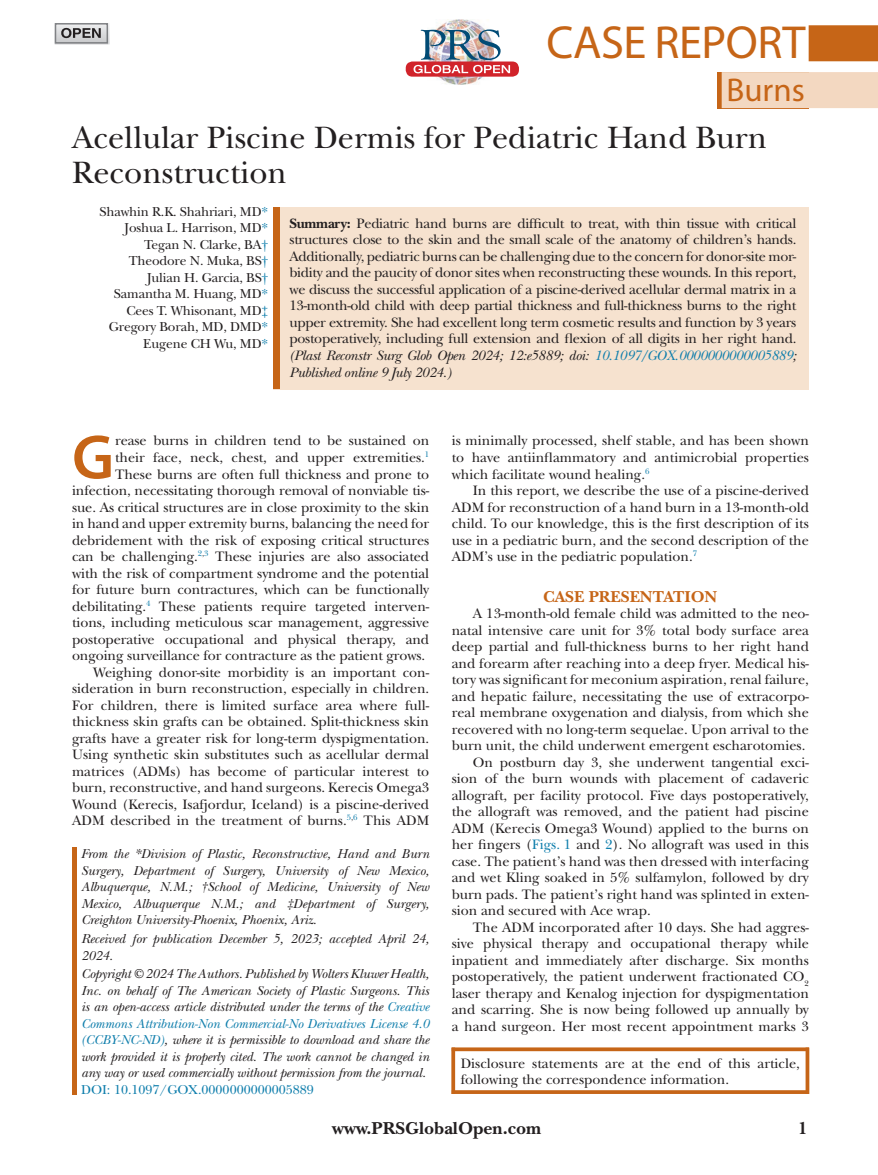
<style>
.page{position:relative;width:878px;height:1175px;background:#fff}
.page>*{position:absolute;margin:0;border:0;box-sizing:border-box;transform-origin:0 0}
.t1{font:600 63.15px "Myriad Pro";color:#c66517}
.t2{font:46.5px "Myriad Pro";letter-spacing:-.01em;color:#c66517}
.t3{font:33px "Myriad Pro";color:#c66517}
.t4{font:32.25px/34.5px "New Baskerville Std";color:#231f20}
.t5{font:700 18px "New Baskerville Std";color:#231f20}
.t6{font:700 16.5px "New Baskerville Std";color:#c66517}
.t7{font:14.25px/16.5px "New Baskerville Std";color:#231f20;text-align:justify}
.t8{font:italic 13.5px/16.5px "New Baskerville Std";color:#231f20;text-align:justify}
.t9{font:13.5px/16.5px "New Baskerville Std";letter-spacing:-.01em;color:#231f20;text-align:right}
.t10{font:13.5px "New Baskerville Std";color:#0f7eac}
.s1{color:#0f7eac}
.s2{font-weight:700}
.s3{font-style:italic}
.s4{font-style:italic;color:#0f7eac}
</style>
<div class="page">
<div style="left:717px;top:72px;width:91px;height:36px;background:#c66517"></div>
<div style="left:721px;top:72px;width:157px;height:36px;background:#f3d8c1"></div>
<div style="left:808px;top:25px;width:70px;height:36px;background:#c66517"></div>
<img style="left:436px;top:20px;width:49px;height:64px">
<svg style="left:406px;top:61px;width:113px;height:16px"></svg>
<img style="left:413px;top:29px;width:97px;height:44px">
<div style="left:274px;top:126px;width:534px;height:263px;background:#f6e2cf"></div>
<div style="left:274px;top:205px;width:6px;height:184px;background:#c66517"></div>
<hr style="left:72px;top:847px;width:4px;height:83px;background:#c66517">
<hr style="left:72px;top:930px;width:4px;height:35px;background:#c66517">
<hr style="left:72px;top:965px;width:4px;height:118px;background:#c66517">
<hr style="left:72px;top:1081px;width:4px;height:13px;background:#c66517">
<div style="left:272px;top:126px;width:536px;height:80px;background:#fff"></div>
<img style="left:54px;top:23px;width:55px;height:22px">
<svg style="left:451px;top:1047px;width:4px;height:47px"></svg>
<svg style="left:805px;top:1047px;width:4px;height:47px"></svg>
<svg style="left:452px;top:1047px;width:356px;height:4px"></svg>
<svg style="left:452px;top:1090px;width:356px;height:4px"></svg>
<div style="left:55px;top:23px;width:53px;height:21px;border:2px solid #808285"></div>
<svg style="left:61px;top:28px;width:40px;height:10px"></svg>
<h2 class="t2" style="left:546px;top:14px;width:260px">CASE REPORT</h2>
<h3 class="t3" style="left:726px;top:69px;width:80px">BURNS</h3>
<h3 class="t4" style="left:72px;top:121px;width:696px">Acellular Piscine Dermis for Pediatric Hand Burn<br>Reconstruction</h3>
<p class="t9" style="left:99px;top:203px;width:170px">Shawhin R.K. Shahriari, MD<span class="s1">*<br></span>Joshua L. Harrison, MD<span class="s1">*<br></span>Tegan N. Clarke, BA<span class="s1">†<br></span>Theodore N. Muka, BS<span class="s1">†<br></span>Julian H. Garcia, BS<span class="s1">†<br></span>Samantha M. Huang, MD<span class="s1">*<br></span>Cees T. Whisonant, MD<span class="s1">‡<br></span>Gregory Borah, MD, DMD<span class="s1">*<br></span>Eugene CH Wu, MD<span class="s1">*</span></p>
<p class="t7" style="left:289px;top:215px;width:508px"><span class="s2">Summary:</span> Pediatric hand burns are difficult to treat, with thin tissue with critical structures close to the skin and the small scale of the anatomy of children’s hands.<br>Additionally, pediatric burns can be challenging due to the concern for donor-site mor&shy;bidity and the paucity of donor sites when reconstructing these wounds. In this report, we discuss the successful application of a piscine-derived acellular dermal matrix in a 13-month-old child with deep partial thickness and full-thickness burns to the right upper extremity. She had excellent long term cosmetic results and function by 3 years postoperatively, including full extension and flexion of all digits in her right hand. <span class="s3">(Plast Reconstr Surg Glob Open 2024; 12:e5889; doi:</span> <span class="s4">10.1097/GOX.0000000000005889</span><span class="s3">; Published online 9 July 2024.)</span></p>
<h1 class="t1" style="left:72px;top:417px;width:44px">G</h1>
<p class="t7" style="left:72px;top:433px;width:359px;text-align:right">rease burns in children tend to be sustained on<br>their face, neck, chest, and upper extremities.<sup>1<br></sup>These burns are often full thickness and prone to infection, necessitating thorough removal of nonviable tis&shy;sue. As critical structures are in close proximity to the skin in hand and upper extremity burns, balancing the need for debridement with the risk of exposing critical structures can be challenging.<sup>2</sup><sup>,</sup><sup>3</sup> These injuries are also associated with the risk of compartment syndrome and the potential for future burn contractures, which can be functionally debilitating.<sup>4</sup> These patients require targeted interven&shy;tions, including meticulous scar management, aggressive postoperative occupational and physical therapy, and ongoing surveillance for contracture as the patient grows.<br>Weighing donor-site morbidity is an important con&shy;sideration in burn reconstruction, especially in children.<br>For children, there is limited surface area where full&shy;thickness skin grafts can be obtained. Split-thickness skin grafts have a greater risk for long-term dyspigmentation.<br>Using synthetic skin substitutes such as acellular dermal matrices (ADMs) has become of particular interest to burn, reconstructive, and hand surgeons. Kerecis Omega3<br>Wound (Kerecis, Isafjordur, Iceland) is a piscine-derived ADM described in the treatment of burns.<sup>5</sup><sup>,</sup><sup>6</sup> This ADM</p>
<p class="t7" style="left:452px;top:433px;width:359px">is minimally processed, shelf stable, and has been shown to have antiinflammatory and antimicrobial properties which facilitate wound healing.<sup>6</sup></p>
<p class="t7" style="left:451px;top:482px;width:359px;text-indent:21px">In this report, we describe the use of a piscine-derived ADM for reconstruction of a hand burn in a 13-month-old child. To our knowledge, this is the first description of its use in a pediatric burn, and the second description of the ADM’s use in the pediatric population.<sup>7</sup></p>
<p class="t6" style="left:543px;top:586px;width:176px">CASE PRESENTATION</p>
<p class="t7" style="left:472px;top:605px;width:337px">A 13-month-old female child was admitted to the neo-</p>
<p class="t7" style="left:451px;top:622px;width:359px">natal intensive care unit for 3% total body surface area</p>
<p class="t7" style="left:451px;top:638px;width:359px">deep partial and full-thickness burns to her right hand</p>
<p class="t7" style="left:451px;top:655px;width:359px">and forearm after reaching into a deep fryer. Medical his-</p>
<p class="t7" style="left:451px;top:671px;width:359px">tory was significant for meconium aspiration, renal failure,</p>
<p class="t7" style="left:451px;top:688px;width:358px">and hepatic failure, necessitating the use of extracorpo-</p>
<p class="t7" style="left:451px;top:704px;width:359px">real membrane oxygenation and dialysis, from which she</p>
<p class="t7" style="left:451px;top:721px;width:358px">recovered with no long-term sequelae. Upon arrival to the</p>
<p class="t7" style="left:451px;top:737px;width:355px">burn unit, the child underwent emergent escharotomies.</p>
<p class="t7" style="left:472px;top:754px;width:338px">On postburn day 3, she underwent tangential exci-</p>
<p class="t7" style="left:451px;top:770px;width:359px">sion of the burn wounds with placement of cadaveric</p>
<p class="t7" style="left:451px;top:787px;width:358px">allograft, per facility protocol. Five days postoperatively,</p>
<p class="t7" style="left:451px;top:803px;width:358px">the allograft was removed, and the patient had piscine</p>
<p class="t7" style="left:451px;top:820px;width:358px">ADM (Kerecis Omega3 Wound) applied to the burns on</p>
<p class="t7" style="left:451px;top:836px;width:358px">her fingers (<span class="s1">Figs. 1</span> and <span class="s1">2</span>). No allograft was used in this</p>
<p class="t7" style="left:451px;top:853px;width:359px">case. The patient’s hand was then dressed with interfacing</p>
<p class="t7" style="left:451px;top:869px;width:359px">and wet Kling soaked in 5% sulfamylon, followed by dry</p>
<p class="t7" style="left:451px;top:886px;width:359px">burn pads. The patient’s right hand was splinted in exten-</p>
<p class="t7" style="left:451px;top:902px;width:200px">sion and secured with Ace wrap.</p>
<p class="t7" style="left:472px;top:919px;width:338px">The ADM incorporated after 10 days. She had aggres-</p>
<p class="t7" style="left:451px;top:935px;width:359px">sive physical therapy and occupational therapy while</p>
<p class="t7" style="left:451px;top:952px;width:359px">inpatient and immediately after discharge. Six months</p>
<p class="t7" style="left:451px;top:968px;width:359px">postoperatively, the patient underwent fractionated CO<sub>2</sub></p>
<p class="t7" style="left:451px;top:985px;width:359px">laser therapy and Kenalog injection for dyspigmentation</p>
<p class="t7" style="left:451px;top:1001px;width:359px">and scarring. She is now being followed up annually by</p>
<p class="t7" style="left:451px;top:1018px;width:358px">a hand surgeon. Her most recent appointment marks 3</p>
<p class="t8" style="left:81px;top:845px;width:350px">From the *Division of Plastic, Reconstructive, Hand and Burn Surgery, Department of Surgery, University of New Mexico, Albuquerque, N.M.; †School of Medicine, University of New Mexico, Albuquerque N.M.; and ‡Department of Surgery, Creighton University-Phoenix, Phoenix, Ariz.</p>
<p class="t8" style="left:81px;top:930px;width:349px">Received for publication December 5, 2023; accepted April 24,<br>2024.</p>
<p class="t8" style="left:81px;top:965px;width:350px">Copyright © 2024 The Authors. Published by Wolters Kluwer Health, Inc. on behalf of The American Society of Plastic Surgeons. This is an open-access article distributed under the terms of the <span class="s1">Creative Commons Attribution-Non Commercial-No Derivatives License 4.0 (CCBY-NC-ND)</span>, where it is permissible to download and share the work provided it is properly cited. The work cannot be changed in any way or used commercially without permission from the journal.</p>
<p class="t10" style="left:81px;top:1081px;width:234px">DOI: 10.1097/GOX.0000000000005889</p>
<p class="t7" style="left:460px;top:1054px;width:341px">Disclosure statements are at the end of this article, following the correspondence information.</p>
<p class="t5" style="left:332px;top:1118px;width:210px">www.PRSGlobalOpen.com</p>
<p class="t5" style="left:798px;top:1118px;width:11px">1</p>
</div>
